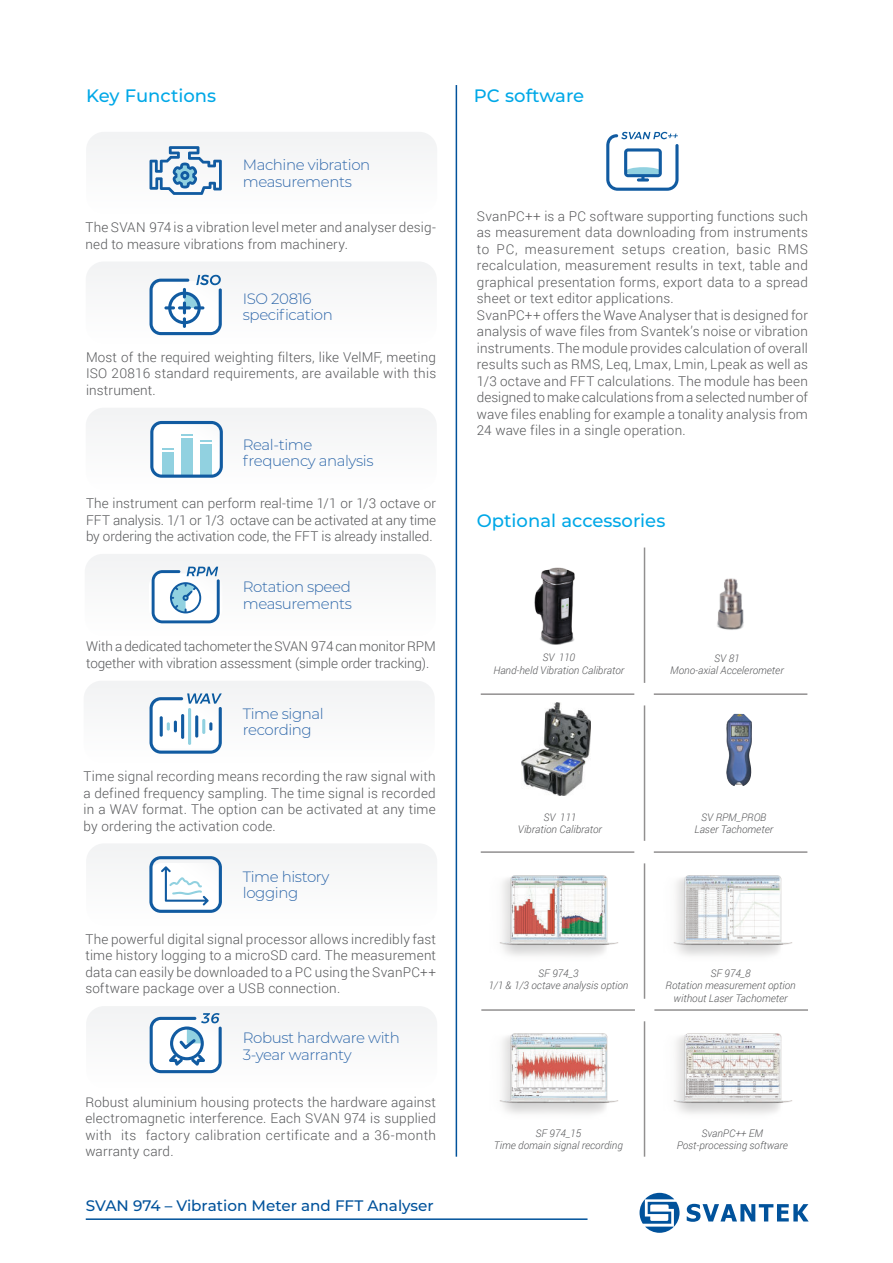
<style>
.page{position:relative;width:893px;height:1263px;background:#fff}
.page>*{position:absolute;margin:0;border:0;box-sizing:border-box;transform-origin:0 0}
.t1{font:500 18px "Montserrat";color:#00a8e7}
.t2{font:500 15.15px "Montserrat";color:#01529b}
.t3{font:300 15px/16.5px "Montserrat";letter-spacing:-.025em;color:#2f68aa}
.t4{font:300 13.5px/16.5px "Roboto";letter-spacing:.015em;color:#57585a;text-align:justify}
.t5{font:300 13.5px/16.5px "Roboto";letter-spacing:-.01em;color:#57585a}
.t6{font:italic 300 10.5px/12.6px "Roboto";color:#57585a;text-align:center}
</style>
<div class="page">
<hr style="left:456px;top:85px;width:1px;height:1072px;background:#01529b">
<hr style="left:481px;top:693px;width:153px;height:2px;background:#231f20">
<hr style="left:654px;top:693px;width:153px;height:2px;background:#231f20">
<hr style="left:644px;top:547px;width:1px;height:136px;background:#231f20">
<hr style="left:644px;top:705px;width:1px;height:136px;background:#231f20">
<hr style="left:481px;top:851px;width:153px;height:2px;background:#231f20">
<hr style="left:654px;top:851px;width:153px;height:2px;background:#231f20">
<hr style="left:644px;top:863px;width:1px;height:136px;background:#231f20">
<svg style="left:606px;top:132px;width:73px;height:59px"></svg>
<div style="left:86px;top:132px;width:351px;height:82px;background:#f2f3f4;border-radius:18px"></div>
<svg style="left:150px;top:146px;width:72px;height:49px"></svg>
<div style="left:86px;top:1006px;width:351px;height:82px;background:#f2f3f4;border-radius:18px"></div>
<svg style="left:150px;top:1013px;width:72px;height:60px"></svg>
<img style="left:521px;top:703px;width:70px;height:92px">
<div style="left:86px;top:408px;width:351px;height:82px;background:#f2f3f4;border-radius:18px"></div>
<svg style="left:150px;top:421px;width:73px;height:57px"></svg>
<img style="left:673px;top:1033px;width:119px;height:81px">
<img style="left:673px;top:875px;width:119px;height:81px">
<img style="left:499px;top:1033px;width:119px;height:81px">
<img style="left:499px;top:875px;width:119px;height:81px">
<hr style="left:481px;top:1009px;width:154px;height:2px;background:#231f20">
<hr style="left:654px;top:1009px;width:154px;height:2px;background:#231f20">
<hr style="left:644px;top:1021px;width:1px;height:136px;background:#231f20">
<img style="left:726px;top:714px;width:26px;height:72px">
<div style="left:85px;top:554px;width:351px;height:82px;background:#f2f3f4;border-radius:18px"></div>
<svg style="left:149px;top:573px;width:73px;height:49px"></svg>
<svg style="left:152px;top:567px;width:68px;height:56px"></svg>
<div style="left:84px;top:681px;width:351px;height:82px;background:#f2f3f4;border-radius:18px"></div>
<svg style="left:150px;top:693px;width:72px;height:61px"></svg>
<div style="left:86px;top:843px;width:351px;height:82px;background:#f2f3f4;border-radius:18px"></div>
<svg style="left:149px;top:856px;width:73px;height:57px"></svg>
<div style="left:86px;top:261px;width:351px;height:83px;background:#f2f3f4;border-radius:18px"></div>
<svg style="left:150px;top:275px;width:72px;height:60px"></svg>
<img style="left:534px;top:567px;width:41px;height:78px">
<img style="left:717px;top:578px;width:27px;height:52px">
<svg style="left:640px;top:1193px;width:39px;height:40px"></svg>
<svg style="left:687px;top:1204px;width:122px;height:18px"></svg>
<hr style="left:86px;top:1218px;width:501px;height:2px;background:#01529b">
<h1 class="t1" style="left:86px;top:89px;width:131px">Key Functions</h1>
<p class="t3" style="left:243px;top:158px;width:129px">Machine vibration measurements</p>
<p class="t4" style="left:85px;top:219px;width:352px">The SVAN 974 is a vibration level meter and analyser desig&shy;ned to measure vibrations from machinery.</p>
<p class="t3" style="left:243px;top:291px;width:92px">ISO 20816 specification</p>
<p class="t4" style="left:86px;top:348px;width:352px">Most of the required weighting filters, like VelMF, meeting ISO 20816 standard requirements, are available with this instrument.</p>
<p class="t3" style="left:243px;top:438px;width:132px">Real-time frequency analysis</p>
<p class="t4" style="left:86px;top:495px;width:352px">The instrument can perform real-time 1/1 or 1/3 octave or FFT analysis. 1/1 or 1/3 octave can be activated at any time by ordering the activation code, the FFT is already installed.</p>
<p class="t3" style="left:243px;top:580px;width:111px">Rotation speed measurements</p>
<p class="t5" style="left:86px;top:638px;width:351px">With a dedicated tachometer the SVAN 974 can monitor RPM together with vibration assessment (simple order tracking).</p>
<p class="t3" style="left:243px;top:706px;width:82px">Time signal recording</p>
<p class="t4" style="left:84px;top:768px;width:354px">Time signal recording means recording the raw signal with a defined frequency sampling. The time signal is recorded in a WAV format. The option can be activated at any time by ordering the activation code.</p>
<p class="t3" style="left:243px;top:869px;width:88px">Time history logging</p>
<p class="t4" style="left:85px;top:930px;width:352px">The powerful digital signal processor allows incredibly fast time history logging to a microSD card. The measurement data can easily be downloaded to a PC using the SvanPC++ software package over a USB connection.</p>
<p class="t3" style="left:243px;top:1031px;width:159px">Robust hardware with<br>3-year warranty</p>
<p class="t4" style="left:85px;top:1093px;width:352px">Robust aluminium housing protects the hardware against electromagnetic interference. Each SVAN 974 is supplied with its factory calibration certificate and a 36-month warranty card.</p>
<p class="t2" style="left:86px;top:1199px;width:350px">SVAN 974 – Vibration Meter and FFT Analyser</p>
<h1 class="t1" style="left:474px;top:89px;width:112px">PC software</h1>
<p class="t4" style="left:477px;top:207px;width:333px;text-align:left">SvanPC++ is a PC software supporting functions such as measurement data downloading from instruments to PC, measurement setups creation, basic RMS recalculation, measurement results in text, table and graphical presentation forms, export data to a spread sheet or text editor applications.<br>SvanPC++ offers the Wave Analyser that is designed for analysis of wave files from Svantek’s noise or vibration instruments. The module provides calculation of overall results such as RMS, Leq, Lmax, Lmin, Lpeak as well as 1/3 octave and FFT calculations. The module has been designed to make calculations from a selected number of wave files enabling for example a tonality analysis from 24 wave files in a single operation.</p>
<h1 class="t1" style="left:477px;top:514px;width:190px">Optional accessories</h1>
<p class="t6" style="left:493px;top:651px;width:132px">SV 110<br>Hand-held Vibration Calibrator</p>
<p class="t6" style="left:670px;top:651px;width:115px">SV 81<br>Mono-axial Accelerometer</p>
<p class="t6" style="left:518px;top:810px;width:85px">SV 111<br>Vibration Calibrator</p>
<p class="t6" style="left:694px;top:810px;width:80px">SV RPM_PROB<br>Laser Tachometer</p>
<p class="t6" style="left:488px;top:966px;width:142px">SF 974_3<br>1/1 &amp; 1/3 octave analysis option</p>
<p class="t6" style="left:665px;top:966px;width:132px">SF 974_8<br>Rotation measurement option without Laser Tachometer</p>
<p class="t6" style="left:494px;top:1126px;width:130px">SF 974_15<br>Time domain signal recording</p>
<p class="t6" style="left:677px;top:1126px;width:113px">SvanPC++ EM<br>Post-processing software</p>
</div>
